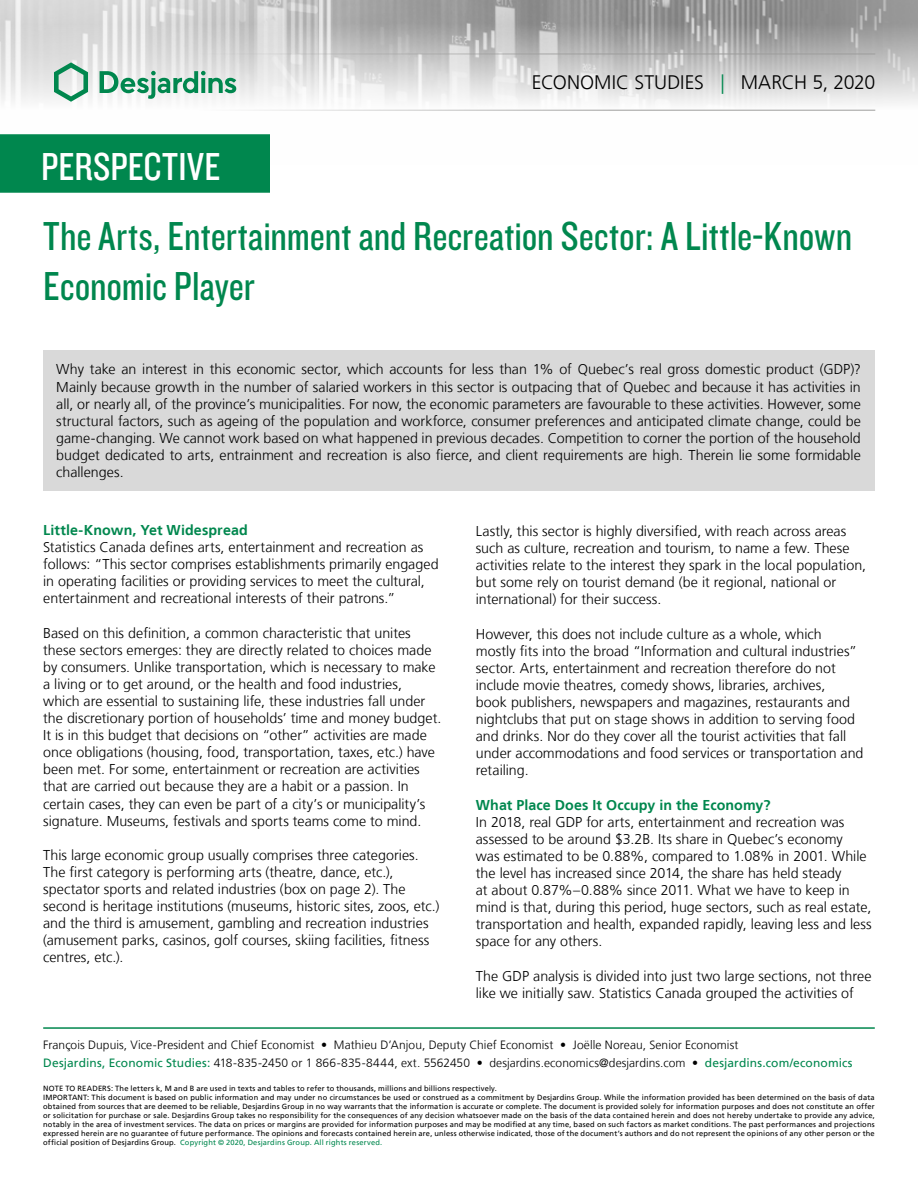
<style>
.page{position:relative;width:918px;height:1188px;background:#fff}
.page>*{position:absolute;margin:0;border:0;box-sizing:border-box;transform-origin:0 0}
.t1{font:42px/50.4px "Knockout 29 Junior Ltweight";color:#00874e}
.t2{font:40.5px "Knockout 29 Junior Ltweight";letter-spacing:.005em;color:#fff}
.t3{font:300 19.5px "Frutiger LT";color:#000}
.t4{font:300 14.25px/17.1px "Frutiger LT";color:#000}
.t5{font:700 14.25px "Frutiger LT";letter-spacing:.005em;color:#00874e}
.t6{font:300 12px/18.1px "Frutiger LT";letter-spacing:.005em;color:#000}
.t7{font:7.5px/9px "Frutiger LT";letter-spacing:.02em;color:#000}
.s1{color:#00874e}
.s2{font-weight:400;color:#00874e}
</style>
<div class="page">
<img style="left:0;top:0;width:918px;height:111px">
<hr style="left:43px;top:54px;width:832px;height:1px;background:#9d9d9c">
<hr style="left:43px;top:110px;width:832px;height:1px;background:#9d9d9c">
<svg style="left:54px;top:62px;width:34px;height:40px"></svg>
<svg style="left:100px;top:71px;width:136px;height:28px"></svg>
<div style="left:0;top:135px;width:269px;height:57px;background:#00874e"></div>
<div style="left:0;top:134px;width:270px;height:59px;border:2px solid #00874e"></div>
<hr style="left:43px;top:1027px;width:832px;height:2px;background:#00874e">
<div style="left:43px;top:350px;width:831px;height:141px;background:#d9d9d9"></div>
<h2 class="t2" style="left:41px;top:140px;width:181px">PERSPECTIVE</h2>
<h3 class="t3" style="left:532px;top:72px;width:345px">ECONOMIC STUDIES <span class="s1">|</span> MARCH 5, 2020</h3>
<p class="t1" style="left:43px;top:209px;width:811px">The Arts, Entertainment and Recreation Sector: A Little-Known<br>Economic Player</p>
<p class="t4" style="left:56px;top:361px;width:806px;text-align:justify">Why take an interest in this economic sector, which accounts for less than 1% of Quebec’s real gross domestic product (GDP)?<br>Mainly because growth in the number of salaried workers in this sector is outpacing that of Quebec and because it has activities in all, or nearly all, of the province’s municipalities. For now, the economic parameters are favourable to these activities. However, some structural factors, such as ageing of the population and workforce, consumer preferences and anticipated climate change, could be game-changing. We cannot work based on what happened in previous decades. Competition to corner the portion of the household</p>
<p class="t4" style="left:56px;top:447px;width:806px">budget dedicated to arts, entrainment and recreation is also fierce, and client requirements are high. Therein lie some formidable</p>
<p class="t4" style="left:56px;top:464px;width:69px">challenges.</p>
<h5 class="t5" style="left:43px;top:522px;width:206px">Little-Known, Yet Widespread</h5>
<p class="t4" style="left:43px;top:539px;width:382px">Statistics Canada defines arts, entertainment and recreation as</p>
<p class="t4" style="left:43px;top:556px;width:397px">follows: “This sector comprises establishments primarily engaged in operating facilities or providing services to meet the cultural, entertainment and recreational interests of their patrons.”</p>
<p class="t4" style="left:43px;top:624px;width:369px">Based on this definition, a common characteristic that unites</p>
<p class="t4" style="left:43px;top:641px;width:400px">these sectors emerges: they are directly related to choices made by consumers. Unlike transportation, which is necessary to make a living or to get around, or the health and food industries, which are essential to sustaining life, these industries fall under the discretionary portion of households’ time and money budget.<br>It is in this budget that decisions on “other” activities are made once obligations (housing, food, transportation, taxes, etc.) have been met. For some, entertainment or recreation are activities that are carried out because they are a habit or a passion. In certain cases, they can even be part of a city’s or municipality’s signature. Museums, festivals and sports teams come to mind.</p>
<p class="t4" style="left:43px;top:847px;width:377px">This large economic group usually comprises three categories.</p>
<p class="t4" style="left:43px;top:864px;width:352px">The first category is performing arts (theatre, dance, etc.),</p>
<p class="t4" style="left:43px;top:881px;width:398px">spectator sports and related industries (box on page 2). The second is heritage institutions (museums, historic sites, zoos, etc.) and the third is amusement, gambling and recreation industries</p>
<p class="t4" style="left:43px;top:932px;width:388px">(amusement parks, casinos, golf courses, skiing facilities, fitness</p>
<p class="t4" style="left:43px;top:949px;width:82px">centres, etc.).</p>
<p class="t4" style="left:476px;top:523px;width:372px">Lastly, this sector is highly diversified, with reach across areas</p>
<p class="t4" style="left:476px;top:540px;width:392px">such as culture, recreation and tourism, to name a few. These activities relate to the interest they spark in the local population, but some rely on tourist demand (be it regional, national or international) for their success.</p>
<p class="t4" style="left:476px;top:625px;width:347px">However, this does not include culture as a whole, which</p>
<p class="t4" style="left:476px;top:642px;width:383px">mostly fits into the broad “Information and cultural industries”</p>
<p class="t4" style="left:476px;top:660px;width:389px">sector. Arts, entertainment and recreation therefore do not include movie theatres, comedy shows, libraries, archives,<br>book publishers, newspapers and magazines, restaurants and nightclubs that put on stage shows in addition to serving food and drinks. Nor do they cover all the tourist activities that fall under accommodations and food services or transportation and retailing.</p>
<h5 class="t5" style="left:476px;top:796px;width:296px">What Place Does It Occupy in the Economy?</h5>
<p class="t4" style="left:476px;top:813px;width:397px">In 2018, real GDP for arts, entertainment and recreation was assessed to be around $3.2B. Its share in Quebec’s economy<br>was estimated to be 0.88%, compared to 1.08% in 2001. While the level has increased since 2014, the share has held steady<br>at about 0.87%–0.88% since 2011. What we have to keep in mind is that, during this period, huge sectors, such as real estate, transportation and health, expanded rapidly, leaving less and less space for any others.</p>
<p class="t4" style="left:476px;top:967px;width:397px">The GDP analysis is divided into just two large sections, not three like we initially saw. Statistics Canada grouped the activities of</p>
<p class="t6" style="left:43px;top:1036px;width:811px">François Dupuis, Vice-President and Chief Economist • Mathieu D’Anjou, Deputy Chief Economist • Joëlle Noreau, Senior Economist<br><span class="s2">Desjardins, Economic Studies:</span> 418-835-2450 or 1 866-835-8444, ext. 5562450 • desjardins.economics@desjardins.com • <span class="s2">desjardins.com/economics</span></p>
<p class="t7" style="left:43px;top:1084px;width:833px">NOTE TO READERS: The letters k, M and B are used in texts and tables to refer to thousands, millions and billions respectively.<br>IMPORTANT: This document is based on public information and may under no circumstances be used or construed as a commitment by Desjardins Group. While the information provided has been determined on the basis of data obtained from sources that are deemed to be reliable, Desjardins Group in no way warrants that the information is accurate or complete. The document is provided solely for information purposes and does not constitute an offer or solicitation for purchase or sale. Desjardins Group takes no responsibility for the consequences of any decision whatsoever made on the basis of the data contained herein and does not hereby undertake to provide any advice, notably in the area of investment services. The data on prices or margins are provided for information purposes and may be modified at any time, based on such factors as market conditions. The past performances and projections expressed herein are no guarantee of future performance. The opinions and forecasts contained herein are, unless otherwise indicated, those of the document’s authors and do not represent the opinions of any other person or the official position of Desjardins Group. <span class="s1">Copyright © 2020, Desjardins Group. All rights reserved.</span></p>
</div>
